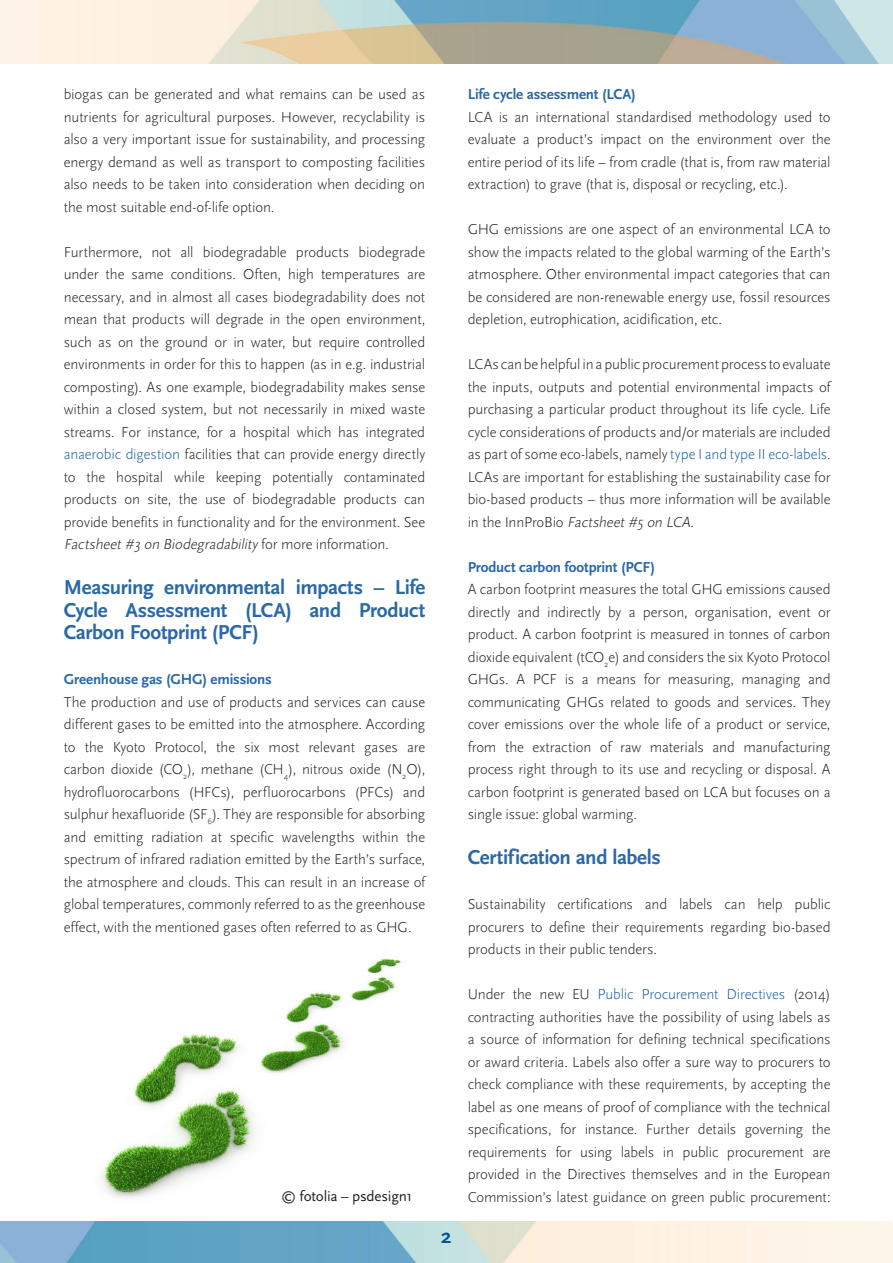
<style>
.page{position:relative;width:893px;height:1263px;background:#fff}
.page>*{position:absolute;margin:0;border:0;box-sizing:border-box;transform-origin:0 0}
.t1{font:700 21px/22.5px "Scala Sans Pro";letter-spacing:-.02em;color:#2a68a7;text-align:justify}
.t2{font:700 21px "Scala Sans Pro";color:#015399}
.t3{font:300 15px/22.5px "Scala Sans Pro";letter-spacing:-.01em;color:#231f20;text-align:justify}
.t4{font:700 15px "Scala Sans Pro";letter-spacing:-.01em;color:#2a68a7}
.t5{font:15px "Scala Sans Pro";letter-spacing:-.015em;color:#231f20}
.s1{color:#175d9e}
.s2{font-style:italic}
</style>
<div class="page">
<img style="left:0;top:0;width:893px;height:1263px">
<div style="left:0;top:64px;width:893px;height:1156px;background:#fff"></div>
<img style="left:100px;top:958px;width:302px;height:240px">
<p class="t3" style="left:64px;top:83px;width:363px">biogas can be generated and what remains can be used as nutrients for agricultural purposes. However, recyclability is also a very important issue for sustainability, and processing energy demand as well as transport to composting facilities also needs to be taken into consideration when deciding on the most suitable end-of-life option.</p>
<p class="t3" style="left:64px;top:240px;width:363px">Furthermore, not all biodegradable products biodegrade under the same conditions. Often, high temperatures are necessary, and in almost all cases biodegradability does not mean that products will degrade in the open environment, such as on the ground or in water, but require controlled environments in order for this to happen (as in e.g. industrial composting). As one example, biodegradability makes sense within a closed system, but not necessarily in mixed waste streams. For instance, for a hospital which has integrated <span class="s1">anaerobic digestion</span> facilities that can provide energy directly to the hospital while keeping potentially contaminated products on site, the use of biodegradable products can provide benefits in functionality and for the environment. See <span class="s2">Factsheet#3 on Biodegradability</span>fo r m o re i n fo r m a t i o n .</p>
<h1 class="t1" style="left:64px;top:576px;width:363px">Measuring environmental impacts – Life Cycle Assessment (LCA) and Product Carbon Footprint (PCF)</h1>
<p class="t4" style="left:64px;top:670px;width:210px">Greenhouse gas (GHG) emissions</p>
<p class="t3" style="left:64px;top:690px;width:363px">The production and use of products and services can cause different gases to be emitted into the atmosphere. According to the Kyoto Protocol, the six most relevant gases are carbon dioxide (CO<sub>2</sub>), methane (CH<sub>4</sub>), nitrous oxide (N<sub>2</sub>O), hydrofluorocarbons (HFCs), perfluorocarbons (PFCs) and sulphur hexafluoride (SF<sub>6</sub>). They are responsible for absorbing and emitting radiation at specific wavelengths within the spectrum of infrared radiation emitted by the Earth’s surface, the atmosphere and clouds. This can result in an increase of global temperatures, commonly referred to as the greenhouse effect, with the mentioned gases often referred to as GHG.</p>
<p class="t4" style="left:468px;top:85px;width:170px">Life cycle assessment (LCA)</p>
<p class="t3" style="left:468px;top:105px;width:364px">LCA is an international standardised methodology used to evaluate a product’s impact on the environment over the entire period of its life – from cradle (that is, from raw material extraction) to grave (that is, disposal or recycling, etc.).</p>
<p class="t3" style="left:468px;top:218px;width:364px">GHG emissions are one aspect of an environmental LCA to show the impacts related to the global warming of the Earth’s atmosphere. Other environmental impact categories that can be considered are non-renewable energy use, fossil resources depletion, eutrophication, acidification, etc.</p>
<p class="t3" style="left:468px;top:353px;width:364px">LCAs can be helpful in a public procurement process to evaluate the inputs, outputs and potential environmental impacts of purchasing a particular product throughout its life cycle. Life cycle considerations of products and/or materials are included as part of some eco-labels, namely <span class="s1">type I and type II eco-labels</span>.<br>LCAs are important for establishing the sustainability case for bio-based products – thus more information will be available i n t h e In n P ro B i o <span class="s2">Factsheet#5on LCA</span>.</p>
<p class="t4" style="left:468px;top:558px;width:189px">Product carbon footprint (PCF)</p>
<p class="t3" style="left:468px;top:578px;width:364px">A carbon footprint measures the total GHG emissions caused directly and indirectly by a person, organisation, event or product. A carbon footprint is measured in tonnes of carbon dioxide equivalent (tCO<sub>2</sub>e) and considers the six Kyoto Protocol GHGs. A PCF is a means for measuring, managing and communicating GHGs related to goods and services. They cover emissions over the whole life of a product or service, from the extraction of raw materials and manufacturing process right through to its use and recycling or disposal. A carbon footprint is generated based on LCA but focuses on a single issue: global warming.</p>
<h1 class="t1" style="left:468px;top:846px;width:195px">Certification and labels</h1>
<p class="t3" style="left:468px;top:893px;width:364px">Sustainability certifications and labels can help public procurers to define their requirements regarding bio-based products in their public tenders.</p>
<p class="t3" style="left:468px;top:983px;width:364px">Under the new EU <span class="s1">Public Procurement Directives</span> (2014) contracting authorities have the possibility of using labels as a source of information for defining technical specifications or award criteria. Labels also offer a sure way to procurers to check compliance with these requirements, by accepting the label as one means of proof of compliance with the technical specifications, for instance. Further details governing the requirements for using labels in public procurement are provided in the Directives themselves and in the European</p>
<p class="t5" style="left:281px;top:1187px;width:133px">© fotolia – psdesign1</p>
<p class="t3" style="left:468px;top:1185px;width:364px">Commission’s latest guidance on green public procurement:</p>
<h1 class="t2" style="left:441px;top:1224px;width:12px">2</h1>
</div>
